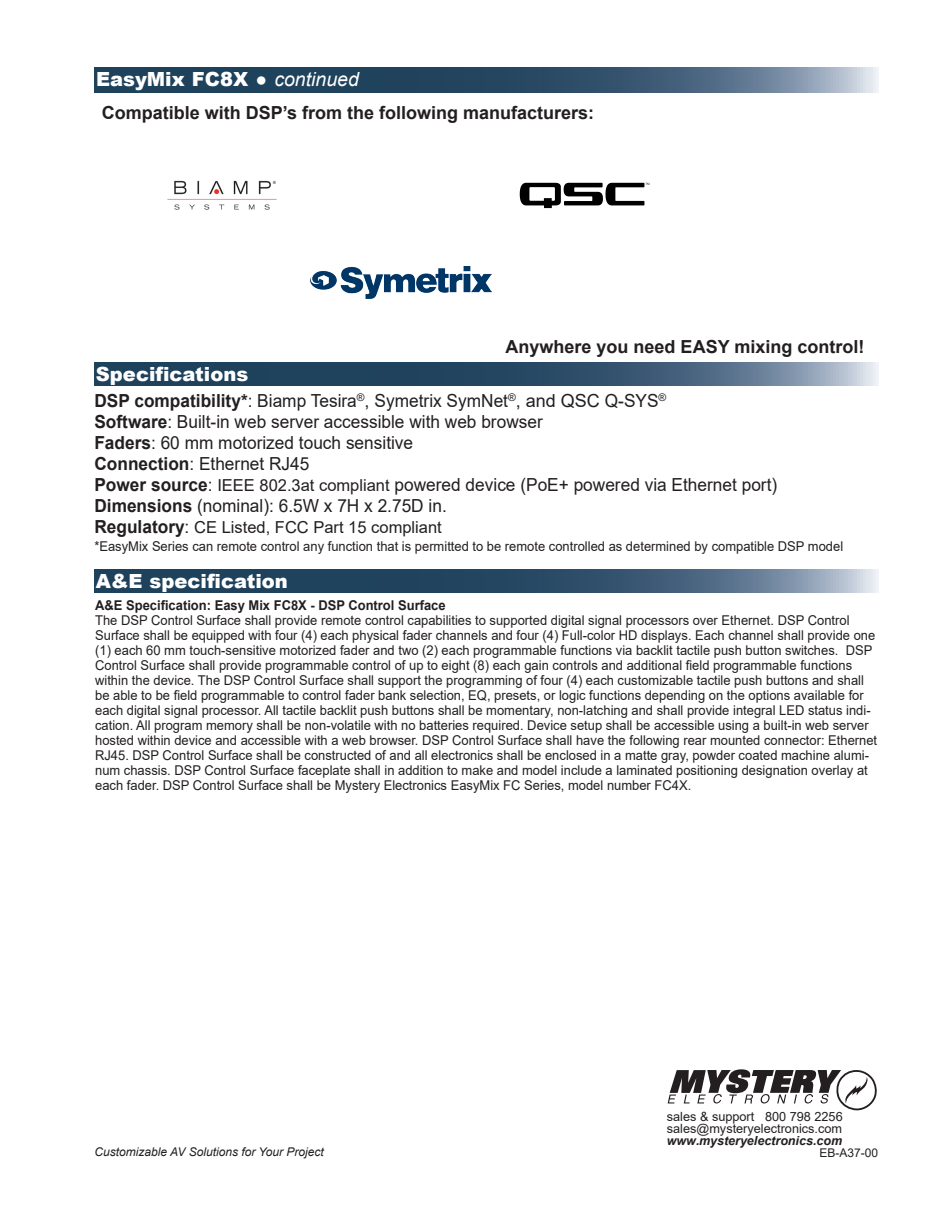
<style>
.page{position:relative;width:945px;height:1215px;background:#fff}
.page>*{position:absolute;margin:0;border:0;box-sizing:border-box;transform-origin:0 0}
.t1{font:900 19.5px "Arial";color:#fff}
.t2{font:18px "Arial";color:#231f20;scale:.96 1}
.Paragraph_Style_1{font:700 18px "Arial";color:#231f20}
.t3{font:16.5px "Arial";color:#231f20}
.t4{font:13.5px/15px "Arial";color:#231f20;scale:.96 1}
.t5{font:700 13.5px "Arial";color:#231f20;scale:.96 1}
.t6{font:12.75px/11.7px "Arial";color:#231f20}
.t7{font:italic 700 12.45px "Arial";color:#231f20}
.t8{font:italic 12px "Arial";color:#231f20}
.t9{font:12px "Arial";color:#231f20}
.s1{font-weight:400}
.s2{font-weight:400;font-style:italic}
.s3{font-weight:700}
.s4{font-size:16.5px}
.s5{font-weight:700;font-size:18px}
.s6{font-size:18px}
</style>
<div class="page">
<svg style="left:94px;top:68px;width:784px;height:25px;background:#3c5a73"></svg>
<svg style="left:94px;top:569px;width:784px;height:24px;background:#3c5a73"></svg>
<svg style="left:94px;top:363px;width:784px;height:23px;background:#3c5a73"></svg>
<svg style="left:520px;top:183px;width:129px;height:25px"></svg>
<img style="left:311px;top:266px;width:180px;height:32px">
<img style="left:167px;top:180px;width:110px;height:30px">
<svg style="left:668px;top:1069px;width:209px;height:41px"></svg>
<p class="t1" style="left:96px;top:65px;width:264px">EasyMix FC8X <span class="s1">●</span> <span class="s2">continued</span></p>
<p class="Paragraph_Style_1" style="left:102px;top:100px;width:494px">Compatible with DSP’s from the following manufacturers:</p>
<p class="Paragraph_Style_1" style="left:506px;top:334px;width:360px">Anywhere you need EASY mixing control!</p>
<p class="t1" style="left:96px;top:360px;width:154px">Specifications</p>
<p class="t2" style="left:94px;top:388px;width:597px"><span class="s3">DSP compatibility*</span>: Biamp Tesira<sup>®</sup>, Symetrix SymNet<sup>®</sup>, and QSC Q-SYS<sup>®</sup></p>
<p class="t2" style="left:94px;top:409px;width:469px"><span class="s3">Software</span>: Built-in web server accessible with web browser</p>
<p class="t2" style="left:94px;top:430px;width:334px"><span class="s3">Faders</span>: 60 mm motorized touch sensitive</p>
<p class="t2" style="left:94px;top:451px;width:226px"><span class="s3">Connection</span>: Ethernet RJ45</p>
<p class="t2" style="left:94px;top:472px;width:713px"><span class="s3">Power source</span>: <span class="s4">IEEE 802.3at compliant</span> powered device (PoE+ powered via Ethernet port)</p>
<p class="t2" style="left:94px;top:493px;width:369px"><span class="s3">Dimensions</span> (nominal): 6.5W x 7H x 2.75D in.</p>
<p class="t3" style="left:94px;top:516px;width:349px"><span class="s5">Regulatory</span><span class="s6">:</span> CE Listed, FCC Part 15 compliant</p>
<p class="t4" style="left:94px;top:538px;width:782px">*EasyMix Series can remote control any function that is permitted to be remote controlled as determined by compatible DSP model</p>
<p class="t1" style="left:96px;top:567px;width:194px">A&amp;E specification</p>
<p class="t5" style="left:95px;top:596px;width:367px">A&amp;E Specification: Easy Mix FC8X - DSP Control Surface</p>
<p class="t4" style="left:95px;top:613px;width:816px">The DSP Control Surface shall provide remote control capabilities to supported digital signal processors over Ethernet. DSP Control Surface shall be equipped with four (4) each physical fader channels and four (4) Full-color HD displays. Each channel shall provide one (1) each 60 mm touch-sensitive motorized fader and two (2) each programmable functions via backlit tactile push button switches. DSP Control Surface shall provide programmable control of up to eight (8) each gain controls and additional field programmable functions within the device. The DSP Control Surface shall support the programming of four (4) each customizable tactile push buttons and shall be able to be field programmable to control fader bank selection, EQ, presets, or logic functions depending on the options available for each digital signal processor. All tactile backlit push buttons shall be momentary, non-latching and shall provide integral LED status indi&shy;cation. All program memory shall be non-volatile with no batteries required. Device setup shall be accessible using a built-in web server hosted within device and accessible with a web browser. DSP Control Surface shall have the following rear mounted connector: Ethernet RJ45. DSP Control Surface shall be constructed of and all electronics shall be enclosed in a matte gray, powder coated machine alumi&shy;num chassis. DSP Control Surface faceplate shall in addition to make and model include a laminated positioning designation overlay at each fader. DSP Control Surface shall be Mystery Electronics EasyMix FC Series, model number FC4X.</p>
<p class="t6" style="left:667px;top:1111px;width:177px">sales &amp; support 800 798 2256 sales@mysteryelectronics.com</p>
<p class="t7" style="left:667px;top:1132px;width:177px">www.mysteryelectronics.com</p>
<p class="t8" style="left:94px;top:1144px;width:231px">Customizable AV Solutions for Your Project</p>
<p class="t9" style="left:820px;top:1145px;width:60px">EB-A37-00</p>
</div>
